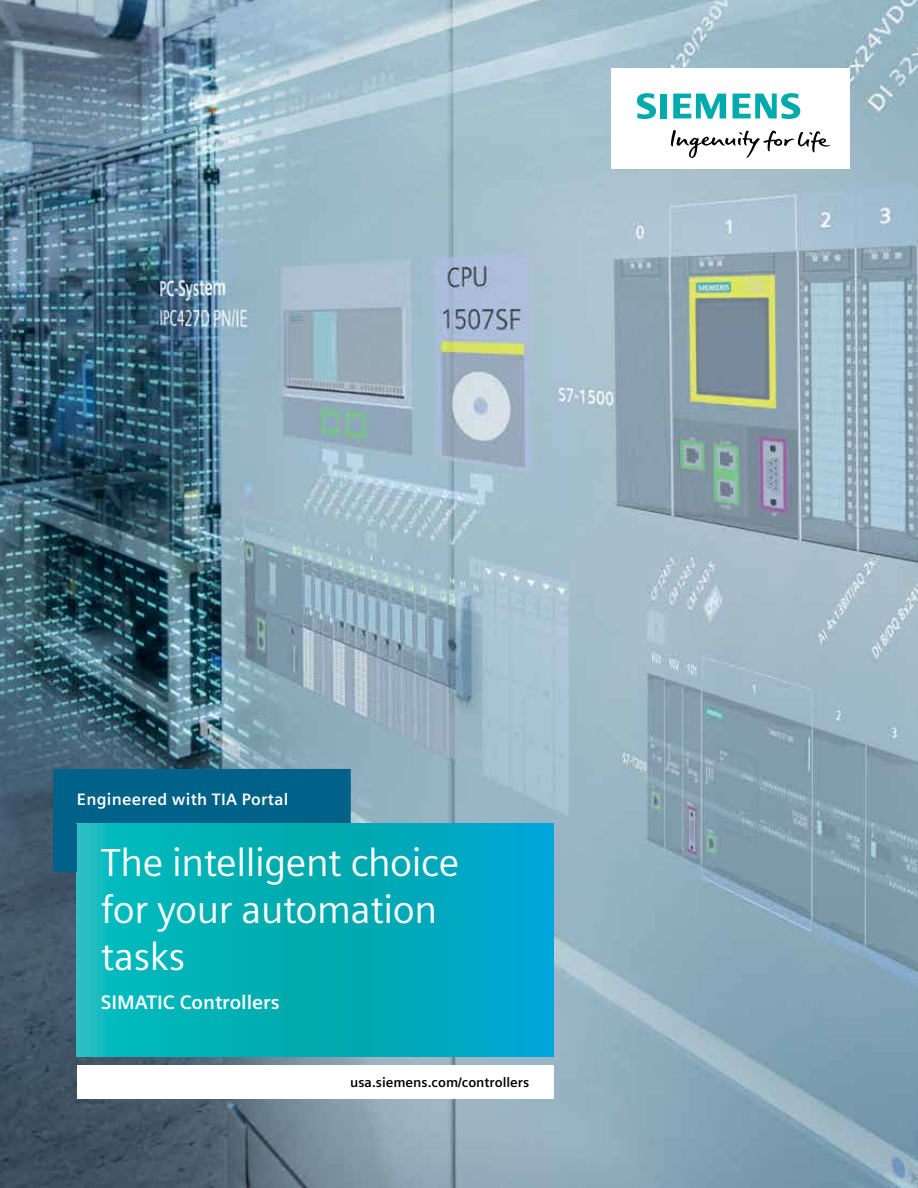
<style>
.page{position:relative;width:918px;height:1188px;background:#fff}
.page>*{position:absolute;margin:0;border:0;box-sizing:border-box;transform-origin:0 0}
.t1{font:39px/46.8px "Siemens Sans Global";letter-spacing:-.01em;color:#fff}
.t2{font:700 19.5px "Siemens Sans Global";color:#fff}
.t3{font:700 16.5px "Siemens Sans Global";letter-spacing:.015em;color:#fff}
.t4{font:700 13.5px "Siemens Sans Global";color:#000}
</style>
<div class="page">
<img style="left:0;top:0;width:918px;height:1188px">
<div style="left:612px;top:68px;width:238px;height:101px;background:#fff"></div>
<svg style="left:671px;top:130px;width:159px;height:28px"></svg>
<svg style="left:637px;top:93px;width:30px;height:26px"></svg>
<svg style="left:673px;top:94px;width:53px;height:25px"></svg>
<svg style="left:733px;top:93px;width:67px;height:26px"></svg>
<div style="left:53px;top:769px;width:298px;height:55px;background:#006288"></div>
<svg style="left:77px;top:824px;width:476px;height:233px;background:#02adbb"></svg>
<div style="left:77px;top:1065px;width:476px;height:34px;background:#fff"></div>
<div style="left:53px;top:824px;width:24px;height:48px;background:#006288"></div>
<p class="t3" style="left:77px;top:789px;width:213px">Engineered with TIA Portal</p>
<p class="t1" style="left:101px;top:841px;width:360px">The intelligent choice for your automation tasks</p>
<p class="t2" style="left:101px;top:991px;width:180px">SIMATIC Controllers</p>
<p class="t4" style="left:350px;top:1074px;width:181px">usa.siemens.com/controllers</p>
</div>
